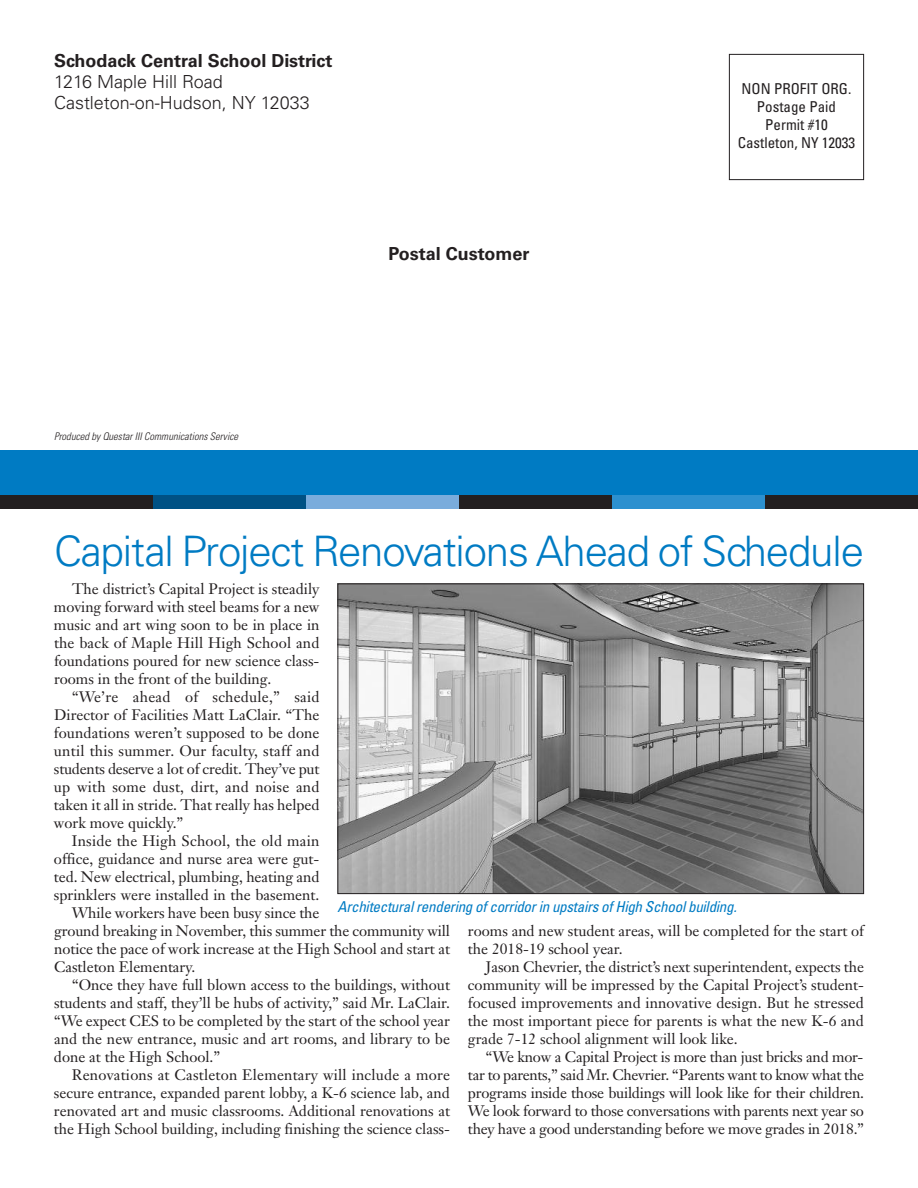
<style>
.page{position:relative;width:918px;height:1188px;background:#fff}
.page>*{position:absolute;margin:0;border:0;box-sizing:border-box;transform-origin:0 0}
.t1{font:300 42px "Univers";letter-spacing:-.03em;color:#007bc3}
.t2{font:300 18px/21px "Univers";color:#231f20}
.t3{font:700 18px "Univers";color:#231f20}
.t4{font:15px/18px "Janson Text";color:#231f20;text-align:justify}
.t5{font:italic condensed 15px "Univers";letter-spacing:-.015em;color:#007bc3}
.t6{font:condensed 15px/18px "Univers";color:#231f20;text-align:center}
.t7{font:italic 300 condensed 10.5px "Univers";letter-spacing:.005em;color:#231f20}
</style>
<div class="page">
<div style="left:729px;top:54px;width:135px;height:126px;border:1px solid #231f20"></div>
<div style="left:0;top:450px;width:918px;height:45px;background:#007bc3"></div>
<div style="left:306px;top:495px;width:153px;height:13px;background:#7aacdc"></div>
<div style="left:153px;top:495px;width:153px;height:13px;background:#005184"></div>
<div style="left:459px;top:495px;width:153px;height:13px;background:#231f20"></div>
<div style="left:612px;top:495px;width:153px;height:13px;background:#2c90cf"></div>
<div style="left:0;top:495px;width:153px;height:13px;background:#231f20"></div>
<div style="left:765px;top:495px;width:153px;height:13px;background:#231f20"></div>
<img style="left:340px;top:586px;width:522px;height:306px">
<div style="left:338px;top:584px;width:526px;height:310px;border:1px solid #231f20"></div>
<p class="t3" style="left:54px;top:54px;width:280px">Schodack Central School District</p>
<p class="t2" style="left:54px;top:73px;width:257px">1216 Maple Hill Road<br>Castleton-on-Hudson, NY 12033</p>
<p class="t3" style="left:389px;top:248px;width:142px">Postal Customer</p>
<p class="t7" style="left:54px;top:432px;width:186px">Produced by Questar III Communications Service</p>
<p class="t6" style="left:738px;top:81px;width:119px">NON PROFIT ORG.<br>Postage Paid<br>Permit #10<br>Castleton, NY 12033</p>
<h1 class="t1" style="left:54px;top:535px;width:812px">Capital Project Renovations Ahead of Schedule</h1>
<p class="t4" style="left:54px;top:581px;width:267px;text-indent:18px">The district’s Capital Project is steadily moving forward with steel beams for a new music and art wing soon to be in place in the back of Maple Hill High School and foundations poured for new science class&shy;rooms in the front of the building.</p>
<p class="t4" style="left:54px;top:689px;width:267px;text-indent:18px">“We’re ahead of schedule,” said Director of Facilities Matt LaClair. “The foundations weren’t supposed to be done until this summer. Our faculty, staff and students deserve a lot of credit. They’ve put up with some dust, dirt, and noise and taken it all in stride. That really has helped work move quickly.”</p>
<p class="t4" style="left:72px;top:833px;width:249px">Inside the High School, the old main</p>
<p class="t4" style="left:54px;top:851px;width:267px">office, guidance and nurse area were gut-</p>
<p class="t4" style="left:54px;top:869px;width:267px">ted. New electrical, plumbing, heating and</p>
<p class="t4" style="left:54px;top:887px;width:267px">sprinklers were installed in the basement.</p>
<p class="t4" style="left:72px;top:905px;width:249px">While workers have been busy since the</p>
<p class="t4" style="left:54px;top:923px;width:398px">ground breaking in November, this summer the community will</p>
<p class="t4" style="left:54px;top:941px;width:398px">notice the pace of work increase at the High School and start at</p>
<p class="t4" style="left:54px;top:959px;width:143px">Castleton Elementary.</p>
<p class="t4" style="left:72px;top:977px;width:380px">“Once they have full blown access to the buildings, without</p>
<p class="t4" style="left:54px;top:995px;width:397px">students and staff, they’ll be hubs of activity,” said Mr. LaClair.</p>
<p class="t4" style="left:54px;top:1013px;width:397px">“We expect CES to be completed by the start of the school year</p>
<p class="t4" style="left:54px;top:1031px;width:397px">and the new entrance, music and art rooms, and library to be</p>
<p class="t4" style="left:54px;top:1049px;width:168px">done at the High School.”</p>
<p class="t4" style="left:72px;top:1067px;width:380px">Renovations at Castleton Elementary will include a more</p>
<p class="t4" style="left:54px;top:1085px;width:398px">secure entrance, expanded parent lobby, a K-6 science lab, and</p>
<p class="t4" style="left:54px;top:1103px;width:398px">renovated art and music classrooms. Additional renovations at</p>
<p class="t4" style="left:54px;top:1121px;width:398px">the High School building, including finishing the science class-</p>
<p class="t5" style="left:338px;top:901px;width:401px">Architectural rendering of corridor in upstairs of High School building.</p>
<p class="t4" style="left:468px;top:923px;width:397px">rooms and new student areas, will be completed for the start of the 2018-19 school year.</p>
<p class="t4" style="left:468px;top:959px;width:398px;text-indent:18px">Jason Chevrier, the district’s next superintendent, expects the community will be impressed by the Capital Project’s student&shy;focused improvements and innovative design. But he stressed the most important piece for parents is what the new K-6 and grade 7-12 school alignment will look like.</p>
<p class="t4" style="left:468px;top:1049px;width:398px;text-indent:18px">“We know a Capital Project is more than just bricks and mor&shy;tar to parents,” said Mr. Chevrier. “Parents want to know what the programs inside those buildings will look like for their children.<br>We look forward to those conversations with parents next year so they have a good understanding before we move grades in 2018.”</p>
</div>
